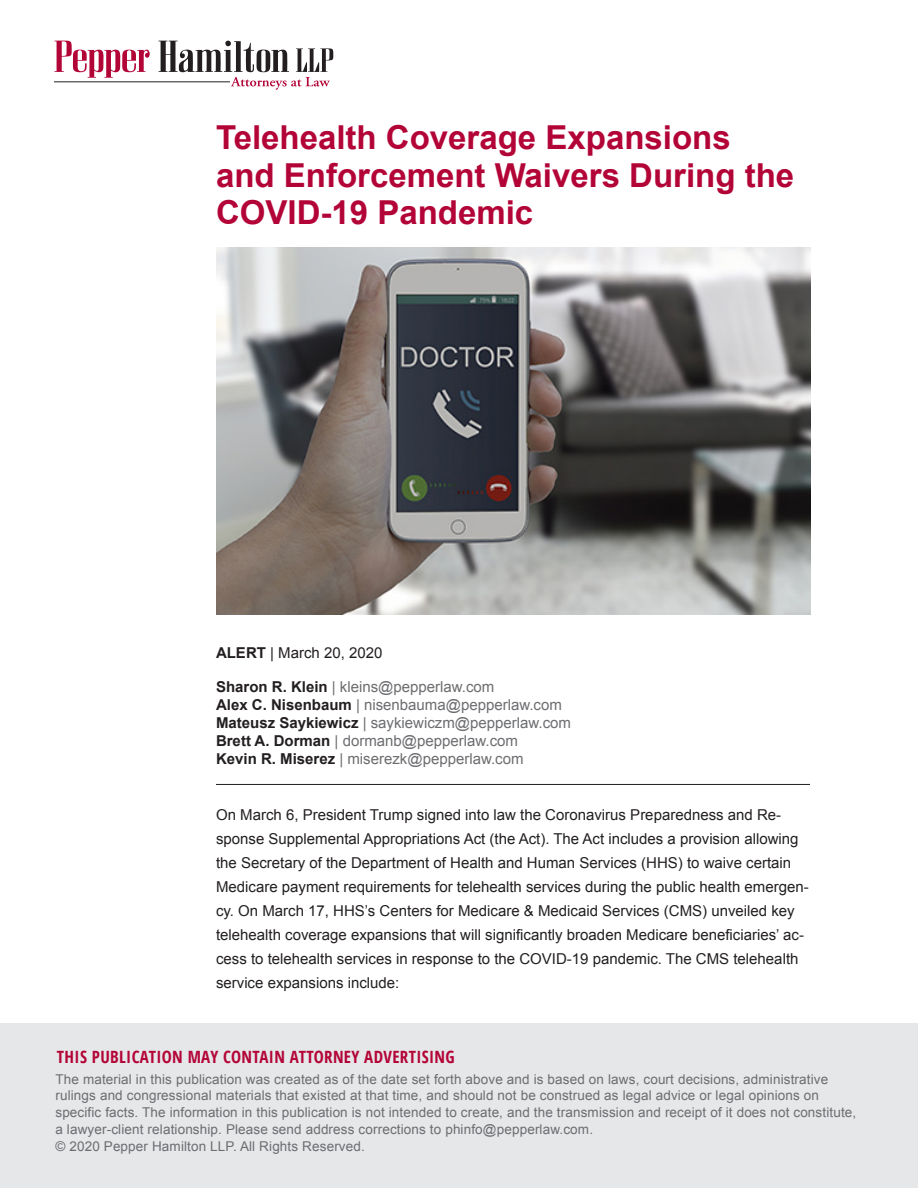
<style>
.page{position:relative;width:918px;height:1188px;background:#fff}
.page>*{position:absolute;margin:0;border:0;box-sizing:border-box;transform-origin:0 0}
.Article_Title{font:700 33px/37.5px "Arial";color:#b30437}
.t1{font:700 condensed 16.95px "Open Sans";letter-spacing:.02em;color:#b30437}
.Body_Copy{font:15px/24px "Arial";color:#231f20}
.Author_email{font:15px "Arial";color:#6c6d70}
.Date{font:15px "Arial";color:#231f20}
.t2{font:13.5px/17px "Arial";letter-spacing:.01em;color:#6c6d70}
.s1{font-weight:700}
.s2{font-weight:700;color:#231f20}
</style>
<div class="page">
<img style="left:216px;top:247px;width:595px;height:368px">
<svg style="left:54px;top:41px;width:96px;height:37px"></svg>
<svg style="left:159px;top:41px;width:175px;height:49px"></svg>
<hr style="left:54px;top:81px;width:176px;height:1px;background:#231f20">
<hr style="left:216px;top:784px;width:594px;height:1px;background:#231f20">
<div style="left:0;top:1024px;width:918px;height:164px;background:#e6e7e9"></div>
<p class="Article_Title" style="left:216px;top:119px;width:580px">Telehealth Coverage Expansions and Enforcement Waivers During the<br>COVID-19 Pandemic</p>
<p class="Date" style="left:216px;top:644px;width:168px"><span class="s1">ALERT</span> | March 20, 2020</p>
<p class="Author_email" style="left:216px;top:679px;width:280px"><span class="s2">Sharon R. Klein</span> | kleins@pepperlaw.com</p>
<p class="Author_email" style="left:216px;top:697px;width:347px"><span class="s2">Alex C. Nisenbaum</span> | nisenbauma@pepperlaw.com</p>
<p class="Author_email" style="left:216px;top:715px;width:357px"><span class="s2">Mateusz Saykiewicz</span> | saykiewiczm@pepperlaw.com</p>
<p class="Author_email" style="left:216px;top:733px;width:304px"><span class="s2">Brett A. Dorman</span> | dormanb@pepperlaw.com</p>
<p class="Author_email" style="left:216px;top:751px;width:309px"><span class="s2">Kevin R. Miserez</span> | miserezk@pepperlaw.com</p>
<p class="Body_Copy" style="left:216px;top:803px;width:594px">On March 6, President Trump signed into law the Coronavirus Preparedness and Re&shy;sponse Supplemental Appropriations Act (the Act). The Act includes a provision allowing the Secretary of the Department of Health and Human Services (HHS) to waive certain Medicare payment requirements for telehealth services during the public health emergen&shy;cy. On March 17, HHS’s Centers for Medicare &amp; Medicaid Services (CMS) unveiled key telehealth coverage expansions that will significantly broaden Medicare beneficiaries’ ac&shy;cess to telehealth services in response to the COVID-19 pandemic. The CMS telehealth service expansions include:</p>
<p class="t1" style="left:57px;top:1045px;width:399px">THIS PUBLICATION MAY CONTAIN ATTORNEY ADVERTISING</p>
<p class="t2" style="left:55px;top:1070px;width:802px">The material in this publication was created as of the date set forth above and is based on laws, court decisions, administrative rulings and congressional materials that existed at that time, and should not be construed as legal advice or legal opinions on specific facts. The information in this publication is not intended to create, and the transmission and receipt of it does not constitute, a lawyer-client relationship. Please send address corrections to phinfo@pepperlaw.com.<br>© 2020 Pepper Hamilton LLP. All Rights Reserved.</p>
</div>
